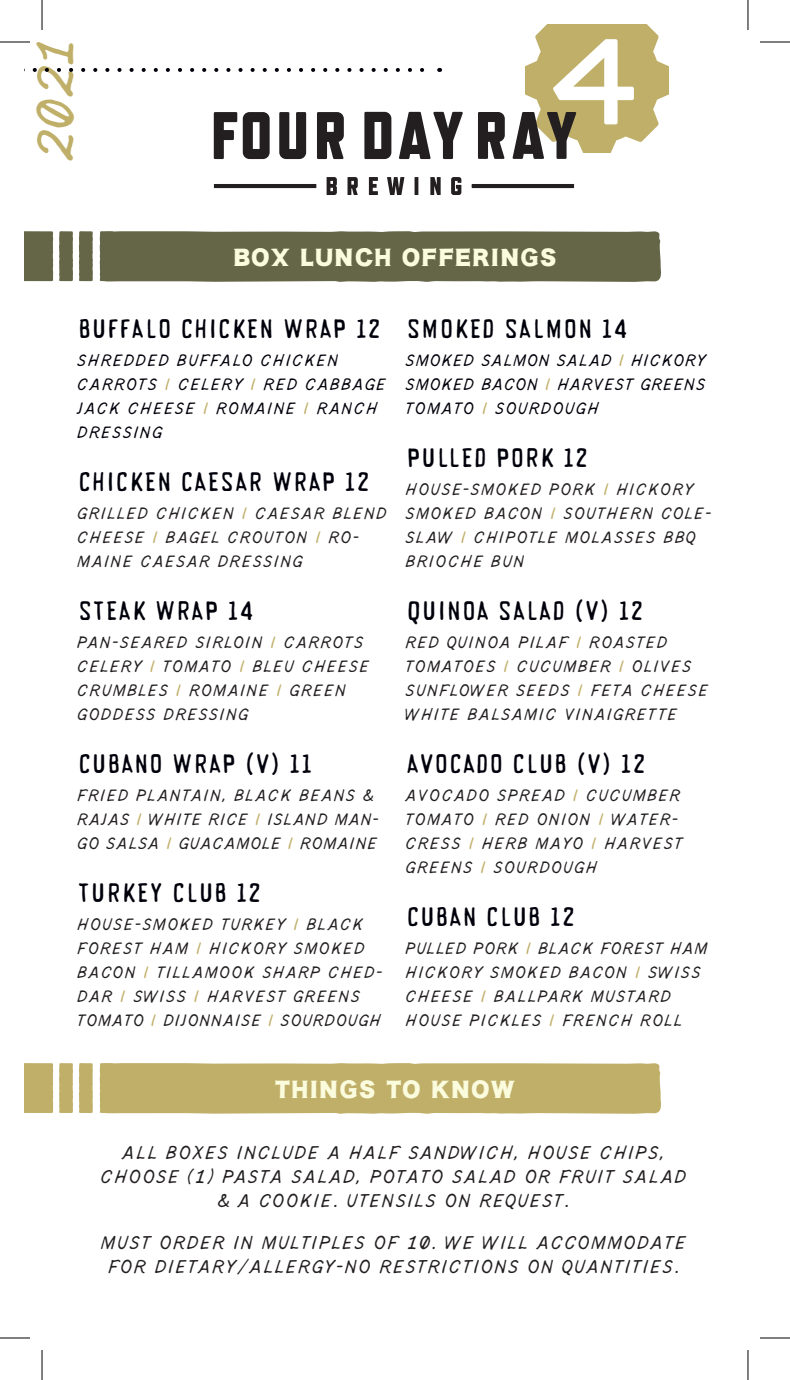
<style>
.page{position:relative;width:790px;height:1380px;background:#fff}
.page>*{position:absolute;margin:0;border:0;box-sizing:border-box;transform-origin:0 0}
.t1{font:50px "FDR Bazoo";color:#c0af69}
.t2{font:26px "FDR Bearcat";letter-spacing:-.035em;color:#00000b}
.Section_Header{font:24px "FDR Cat's Pajamas";color:#fbfbdd}
.Description{font:18px/24px "FDR Bazoo";letter-spacing:.1em;color:#231f20;text-align:center}
.Description-2{font:16px/24px "FDR Bazoo";letter-spacing:.1em;color:#231f20}
.Description-3{font:16px/24px "FDR Bazoo";letter-spacing:.1em;color:#00000b}
.Description-4{font:16px/24px "FDR Bazoo";letter-spacing:.075em;color:#231f20}
.s1{color:#c0af69}
</style>
<div class="page">
<div style="left:100px;top:231px;width:562px;height:51px;background:#656547"></div>
<svg style="left:59px;top:231px;width:14px;height:50px"></svg>
<svg style="left:79px;top:231px;width:14px;height:50px"></svg>
<svg style="left:24px;top:231px;width:29px;height:50px"></svg>
<svg style="left:24px;top:68px;width:401px;height:4px"></svg>
<hr style="left:214px;top:184px;width:102px;height:4px;background:#231f20">
<hr style="left:471px;top:184px;width:103px;height:4px;background:#231f20">
<svg style="left:214px;top:112px;width:23px;height:47px"></svg>
<svg style="left:243px;top:112px;width:27px;height:47px"></svg>
<svg style="left:279px;top:112px;width:27px;height:47px"></svg>
<svg style="left:317px;top:112px;width:27px;height:47px"></svg>
<svg style="left:364px;top:112px;width:27px;height:47px"></svg>
<svg style="left:399px;top:112px;width:64px;height:47px"></svg>
<svg style="left:478px;top:112px;width:27px;height:47px"></svg>
<svg style="left:512px;top:24px;width:156px;height:135px"></svg>
<svg style="left:326px;top:177px;width:11px;height:18px"></svg>
<svg style="left:347px;top:177px;width:11px;height:18px"></svg>
<svg style="left:369px;top:177px;width:9px;height:18px"></svg>
<svg style="left:387px;top:177px;width:17px;height:18px"></svg>
<svg style="left:414px;top:177px;width:4px;height:18px"></svg>
<svg style="left:430px;top:177px;width:10px;height:18px"></svg>
<svg style="left:451px;top:177px;width:10px;height:18px"></svg>
<div style="left:100px;top:1063px;width:561px;height:51px;background:#c0af69"></div>
<svg style="left:59px;top:1063px;width:14px;height:50px"></svg>
<svg style="left:79px;top:1063px;width:14px;height:50px"></svg>
<svg style="left:24px;top:1063px;width:29px;height:50px"></svg>
<hr style="left:0;top:42px;width:30px;height:1px;background:#000">
<hr style="left:760px;top:42px;width:30px;height:1px;background:#000">
<hr style="left:0;top:1338px;width:30px;height:1px;background:#000">
<hr style="left:760px;top:1338px;width:30px;height:1px;background:#000">
<hr style="left:42px;top:0;width:1px;height:30px;background:#000">
<hr style="left:42px;top:1350px;width:1px;height:30px;background:#000">
<hr style="left:747px;top:0;width:1px;height:30px;background:#000">
<hr style="left:747px;top:1350px;width:1px;height:30px;background:#000">
<p class="t1" style="left:32px;top:163px;width:125px;rotate:-90deg">2021</p>
<p class="Section_Header" style="left:233px;top:243px;width:326px">BOX LUNCH OFFERINGS</p>
<p class="t2" style="left:78px;top:316px;width:305px">BUFFALO CHICKEN WRAP 12</p>
<p class="Description-3" style="left:78px;top:348px;width:310px">SHREDDED BUFFALO CHICKEN<br>CARROTS <span class="s1">I</span> CELERY <span class="s1">I</span> RED CABBAGE<br>JACK CHEESE <span class="s1">I</span> ROMAINE <span class="s1">I</span> RANCH<br>DRESSING</p>
<p class="t2" style="left:78px;top:469px;width:294px">CHICKEN CAESAR WRAP 12</p>
<p class="Description-2" style="left:78px;top:501px;width:311px">GRILLED CHICKEN <span class="s1">I</span> CAESAR BLEND<br>CHEESE <span class="s1">I</span> BAGEL CROUTON <span class="s1">I</span> RO-<br>MAINE CAESAR DRESSING</p>
<p class="t2" style="left:78px;top:598px;width:178px">STEAK WRAP 14</p>
<p class="Description-2" style="left:78px;top:630px;width:293px">PAN-SEARED SIRLOIN <span class="s1">I</span> CARROTS<br>CELERY <span class="s1">I</span> TOMATO <span class="s1">I</span> BLEU CHEESE<br>CRUMBLES <span class="s1">I</span> ROMAINE <span class="s1">I</span> GREEN<br>GODDESS DRESSING</p>
<p class="t2" style="left:78px;top:751px;width:237px">CUBANO WRAP (V) 11</p>
<p class="Description-4" style="left:78px;top:783px;width:303px">FRIED PLANTAIN, BLACK BEANS &amp;<br>RAJAS <span class="s1">I</span> WHITE RICE <span class="s1">I</span> ISLAND MAN-<br>GO SALSA <span class="s1">I</span> GUACAMOLE <span class="s1">I</span> ROMAINE</p>
<p class="t2" style="left:78px;top:880px;width:186px">TURKEY CLUB 12</p>
<p class="Description-2" style="left:78px;top:912px;width:306px">HOUSE-SMOKED TURKEY <span class="s1">I</span> BLACK<br>FOREST HAM <span class="s1">I</span> HICKORY SMOKED<br>BACON <span class="s1">I</span> TILLAMOOK SHARP CHED-<br>DAR <span class="s1">I</span> SWISS <span class="s1">I</span> HARVEST GREENS<br>TOMATO <span class="s1">I</span> DIJONNAISE <span class="s1">I</span> SOURDOUGH</p>
<p class="t2" style="left:406px;top:316px;width:224px">SMOKED SALMON 14</p>
<p class="Description-3" style="left:406px;top:348px;width:301px;text-align:justify">SMOKED SALMON SALAD <span class="s1">I</span> HICKORY SMOKED BACON <span class="s1">I</span> HARVEST GREENS TOMATO <span class="s1">I</span> SOURDOUGH</p>
<p class="t2" style="left:406px;top:445px;width:184px">PULLED PORK 12</p>
<p class="Description-2" style="left:406px;top:477px;width:307px">HOUSE-SMOKED PORK <span class="s1">I</span> HICKORY<br>SMOKED BACON <span class="s1">I</span> SOUTHERN COLE-<br>SLAW <span class="s1">I</span> CHIPOTLE MOLASSES BBQ<br>BRIOCHE BUN</p>
<p class="t2" style="left:406px;top:598px;width:240px">QUINOA SALAD (V) 12</p>
<p class="Description-2" style="left:406px;top:630px;width:304px">RED QUINOA PILAF <span class="s1">I</span> ROASTED<br>TOMATOES <span class="s1">I</span> CUCUMBER <span class="s1">I</span> OLIVES<br>SUNFLOWER SEEDS <span class="s1">I</span> FETA CHEESE<br>WHITE BALSAMIC VINAIGRETTE</p>
<p class="t2" style="left:406px;top:751px;width:242px">AVOCADO CLUB (V) 12</p>
<p class="Description-2" style="left:406px;top:783px;width:278px">AVOCADO SPREAD <span class="s1">I</span> CUCUMBER<br>TOMATO <span class="s1">I</span> RED ONION <span class="s1">I</span> WATER-<br>CRESS <span class="s1">I</span> HERB MAYO <span class="s1">I</span> HARVEST<br>GREENS <span class="s1">I</span> SOURDOUGH</p>
<p class="t2" style="left:406px;top:904px;width:171px">CUBAN CLUB 12</p>
<p class="Description-2" style="left:406px;top:936px;width:303px">PULLED PORK <span class="s1">I</span> BLACK FOREST HAM<br>HICKORY SMOKED BACON <span class="s1">I</span> SWISS<br>CHEESE <span class="s1">I</span> BALLPARK MUSTARD<br>HOUSE PICKLES <span class="s1">I</span> FRENCH ROLL</p>
<p class="Section_Header" style="left:274px;top:1075px;width:242px">THINGS TO KNOW</p>
<p class="Description" style="left:101px;top:1141px;width:587px">ALL BOXES INCLUDE A HALF SANDWICH, HOUSE CHIPS,<br>CHOOSE (1) PASTA SALAD, POTATO SALAD OR FRUIT SALAD &amp; A COOKIE. UTENSILS ON REQUEST.</p>
<p class="Description" style="left:101px;top:1231px;width:586px">MUST ORDER IN MULTIPLES OF 10. WE WILL ACCOMMODATE<br>FOR DIETARY/ALLERGY-NO RESTRICTIONS ON QUANTITIES.</p>
</div>
